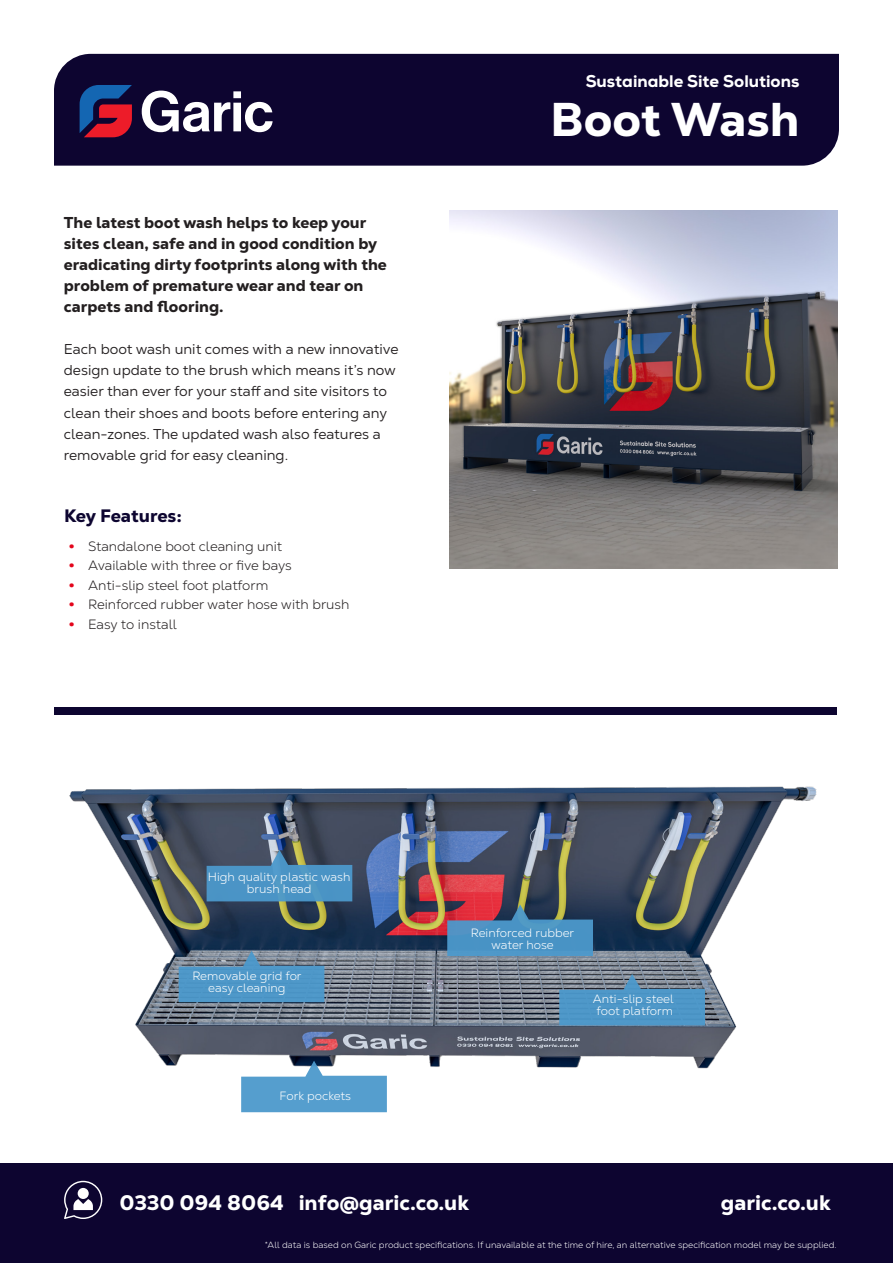
<style>
.page{position:relative;width:893px;height:1263px;background:#fff}
.page>*{position:absolute;margin:0;border:0;box-sizing:border-box;transform-origin:0 0}
.Product_name{font:800 47.4px "Nexa Text";color:#fff}
.t1{font:800 21px "Nexa Text";color:#fff}
.heading{font:800 18px "Nexa Text";letter-spacing:-.005em;color:#0d0530}
.t2{font:800 16.8px "Nexa";color:#fff}
.Intro_bold_text{font:800 15.75px/21px "Nexa Text";color:#231f20}
.Main_text{font:14.25px/21px "Nexa Text";color:#231f20}
.bullets{font:300 13.5px "Nexa Text";color:#231f20}
.tag{font:300 12px/12px "Nexa Text";color:#fff;text-align:center}
.t3{font:300 9px "Nexa Text";color:#fff}
.s1{font-weight:800;font-size:15px;color:#e3051b}
</style>
<div class="page">
<div style="left:54px;top:54px;width:785px;height:112px;background:#0d0530"></div>
<svg style="left:80px;top:85px;width:52px;height:52px;background:#622e59"></svg>
<svg style="left:142px;top:91px;width:131px;height:41px"></svg>
<div style="left:54px;top:707px;width:783px;height:8px;background:#0d0530"></div>
<div style="left:0;top:1163px;width:893px;height:100px;background:#0d0530"></div>
<svg style="left:64px;top:1181px;width:38px;height:38px"></svg>
<div style="left:78px;top:1188px;width:11px;height:11px;background:#fff;border-radius:50%"></div>
<img style="left:69px;top:786px;width:748px;height:327px">
<img style="left:450px;top:211px;width:388px;height:357px">
<svg style="left:241px;top:1061px;width:146px;height:51px"></svg>
<svg style="left:207px;top:850px;width:145px;height:51px;background:#4b82a8"></svg>
<svg style="left:447px;top:904px;width:146px;height:52px;background:#5479a0"></svg>
<svg style="left:559px;top:974px;width:146px;height:51px;background:#578eb4"></svg>
<svg style="left:179px;top:951px;width:145px;height:51px;background:#5a92b8"></svg>
<p class="t2" style="left:586px;top:71px;width:215px">Sustainable Site Solutions</p>
<p class="Intro_bold_text" style="left:64px;top:212px;width:324px">The latest boot wash helps to keep your sites clean, safe and in good condition by eradicating dirty footprints along with the problem of premature wear and tear on carpets and flooring.</p>
<p class="Main_text" style="left:64px;top:339px;width:336px">Each boot wash unit comes with a new innovative design update to the brush which means it’s now easier than ever for your staff and site visitors to clean their shoes and boots before entering any</p>
<p class="Main_text" style="left:64px;top:423px;width:318px">clean-zones. The updated wash also features a removable grid for easy cleaning.</p>
<p class="heading" style="left:64px;top:504px;width:119px">Key Features:</p>
<p class="bullets" style="left:69px;top:538px;width:215px"><span class="s1">•</span> Standalone boot cleaning unit</p>
<p class="bullets" style="left:69px;top:557px;width:225px"><span class="s1">•</span> Available with three or five bays</p>
<p class="bullets" style="left:69px;top:577px;width:201px"><span class="s1">•</span> Anti-slip steel foot platform</p>
<p class="bullets" style="left:69px;top:596px;width:282px"><span class="s1">•</span> Reinforced rubber water hose with brush</p>
<p class="bullets" style="left:69px;top:616px;width:110px"><span class="s1">•</span> Easy to install</p>
<p class="Product_name" style="left:550px;top:89px;width:251px">Boot Wash</p>
<p class="tag" style="left:208px;top:870px;width:144px">High quality plastic wash brush head</p>
<p class="tag" style="left:192px;top:970px;width:111px">Removable grid for easy cleaning</p>
<p class="tag" style="left:279px;top:1090px;width:73px">Fork pockets</p>
<p class="tag" style="left:471px;top:927px;width:105px">Reinforced rubber water hose</p>
<p class="tag" style="left:593px;top:993px;width:82px">Anti-slip steel foot platform</p>
<p class="t1" style="left:119px;top:1189px;width:351px">0330 094 8064 info@garic.co.uk</p>
<p class="t1" style="left:721px;top:1189px;width:111px">garic.co.uk</p>
<p class="t3" style="left:265px;top:1240px;width:573px">*All data is based on Garic product specifications. If unavailable at the time of hire, an alternative specification model may be supplied.</p>
</div>
